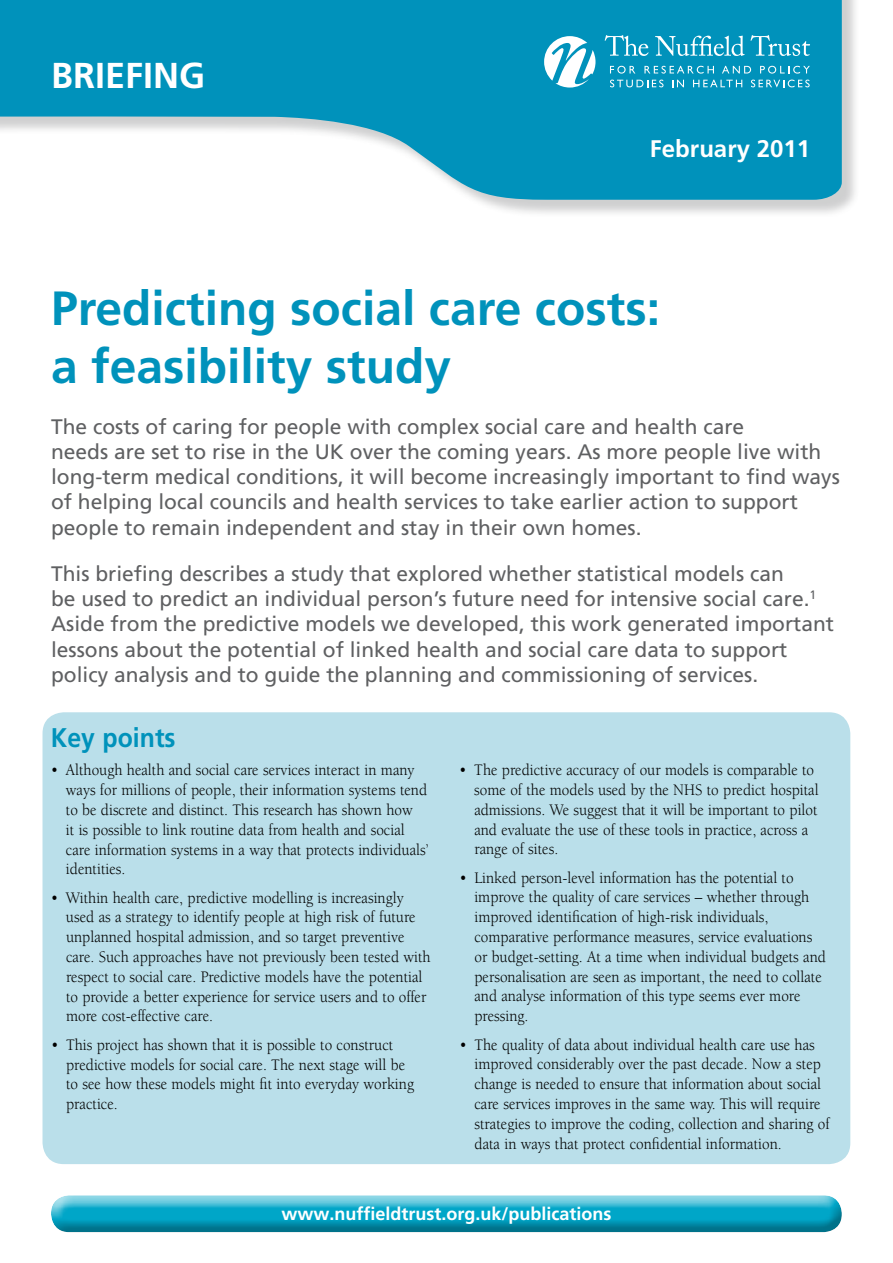
<style>
.page{position:relative;width:893px;height:1263px;background:#fff}
.page>*{position:absolute;margin:0;border:0;box-sizing:border-box;transform-origin:0 0}
.t1{font:700 48px/57.6px "Frutiger";color:#0092bb}
.t2{font:700 36px "Frutiger";color:#fff}
.t3{font:700 27px "Frutiger";color:#0092bb;scale:.92 1}
.t4{font:700 24px "Frutiger";color:#fff}
.t5{font:21px/25.2px "Frutiger";color:#5f6062}
.t6{font:700 18px "Frutiger";color:#fff}
.t7{font:16.5px/19.8px "Berkeley Std";color:#000;scale:.92 1}
</style>
<div class="page">
<div style="left:49px;top:1192px;width:794px;height:29px;background:#fff;opacity:.75"></div>
<div style="left:49px;top:1198px;width:794px;height:35px;background:#5f6062;opacity:.5"></div>
<div style="left:0;top:0;width:861px;height:218px;background:#5f6062;opacity:.3"></div>
<svg style="left:0;top:0;width:842px;height:200px;fill:#0092bb"></svg>
<svg style="left:544px;top:36px;width:51px;height:52px"></svg>
<svg style="left:605px;top:35px;width:44px;height:21px"></svg>
<svg style="left:655px;top:35px;width:155px;height:21px;background:#3babca"></svg>
<svg style="left:610px;top:66px;width:25px;height:8px"></svg>
<svg style="left:644px;top:66px;width:70px;height:8px"></svg>
<svg style="left:722px;top:66px;width:29px;height:7px"></svg>
<svg style="left:760px;top:66px;width:50px;height:8px"></svg>
<svg style="left:610px;top:80px;width:53px;height:7px"></svg>
<svg style="left:672px;top:80px;width:12px;height:7px"></svg>
<svg style="left:693px;top:80px;width:49px;height:7px"></svg>
<svg style="left:751px;top:80px;width:59px;height:7px"></svg>
<div style="left:43px;top:712px;width:807px;height:452px;background:#badfea;border-radius:21px"></div>
<h2 class="t2" style="left:51px;top:54px;width:156px">BRIEFING</h2>
<h3 class="t4" style="left:650px;top:134px;width:162px">February 2011</h3>
<h1 class="t1" style="left:51px;top:280px;width:610px">Predicting social care costs: a feasibility study</h1>
<p class="t5" style="left:51px;top:414px;width:790px">The costs of caring for people with complex social care and health care<br>needs are set to rise in the UK over the coming years. As more people live with long-term medical conditions, it will become increasingly important to find ways of helping local councils and health services to take earlier action to support people to remain independent and stay in their own homes.</p>
<p class="t5" style="left:51px;top:561px;width:785px">This briefing describes a study that explored whether statistical models can<br>be used to predict an individual person’s future need for intensive social care.<sup>1<br></sup>Aside from the predictive models we developed, this work generated important lessons about the potential of linked health and social care data to support policy analysis and to guide the planning and commissioning of services.</p>
<h3 class="t3" style="left:51px;top:722px;width:137px">Key points</h3>
<p class="t7" style="left:66px;top:760px;width:396px;text-indent:-15px">• Although health and social care services interact in many ways for millions of people, their information systems tend to be discrete and distinct. This research has shown how<br>it is possible to link routine data from health and social care information systems in a way that protects individuals’ identities.</p>
<p class="t7" style="left:66px;top:888px;width:398px;text-indent:-15px">• Within health care, predictive modelling is increasingly used as a strategy to identify people at high risk of future unplanned hospital admission, and so target preventive care. Such approaches have not previously been tested with respect to social care. Predictive models have the potential to provide a better experience for service users and to offer more cost-effective care.</p>
<p class="t7" style="left:66px;top:1035px;width:380px;text-indent:-15px">• This project has shown that it is possible to construct predictive models for social care. The next stage will be to see how these models might fit into everyday working practice.</p>
<p class="t7" style="left:474px;top:760px;width:376px;text-indent:-15px">• The predictive accuracy of our models is comparable to some of the models used by the NHS to predict hospital admissions. We suggest that it will be important to pilot and evaluate the use of these tools in practice, across a range of sites.</p>
<p class="t7" style="left:474px;top:868px;width:384px;text-indent:-15px">• Linked person-level information has the potential to improve the quality of care services – whether through improved identification of high-risk individuals, comparative performance measures, service evaluations or budget-setting. At a time when individual budgets and personalisation are seen as important, the need to collate and analyse information of this type seems ever more pressing.</p>
<p class="t7" style="left:474px;top:1035px;width:388px;text-indent:-15px">• The quality of data about individual health care use has improved considerably over the past decade. Now a step change is needed to ensure that information about social care services improves in the same way. This will require strategies to improve the coding, collection and sharing of data in ways that protect confidential information.</p>
<p class="t6" style="left:281px;top:1203px;width:332px">www.nuffieldtrust.org.uk/publications</p>
</div>
